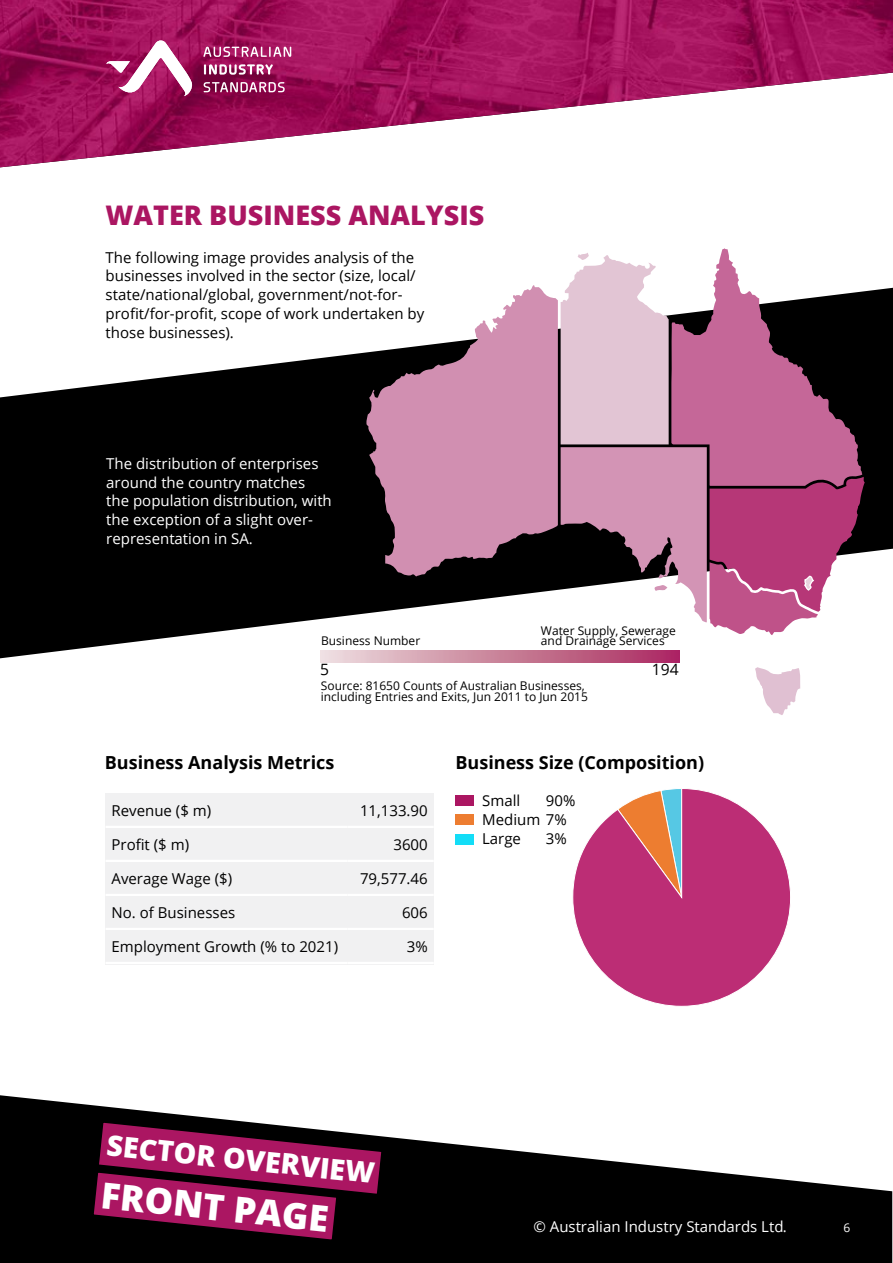
<style>
.page{position:relative;width:893px;height:1263px;background:#fff}
.page>*{position:absolute;margin:0;border:0;box-sizing:border-box;transform-origin:0 0}
.t1{font:800 36px "Open Sans";color:#fff}
.t2{font:800 28.5px "Open Sans";color:#fff}
.t3{font:800 27px "Open Sans";color:#ab1662}
.t4{font:700 18px "Open Sans";color:#000}
.t5{font:15.6px "Open Sans";color:#000}
.t6{font:15px/18.8px "Open Sans";color:#000}
.t7{font:15px/18.8px "Open Sans";color:#fff}
.t8{font:12px/10.5px "Open Sans";color:#000}
.t9{font:12px "Open Sans";color:#fff}
</style>
<div class="page">
<img style="left:0;top:0;width:893px;height:168px">
<svg style="left:106px;top:40px;width:87px;height:58px"></svg>
<svg style="left:203px;top:47px;width:88px;height:10px"></svg>
<svg style="left:204px;top:64px;width:69px;height:11px"></svg>
<svg style="left:204px;top:82px;width:81px;height:10px"></svg>
<svg style="left:0;top:1095px;width:892px;height:168px;fill:#000"></svg>
<svg style="left:0;top:288px;width:893px;height:370px;fill:#000"></svg>
<div style="left:106px;top:793px;width:328px;height:171px;background:#f1f1f2"></div>
<hr style="left:106px;top:826px;width:241px;height:2px;background:#fff">
<hr style="left:347px;top:826px;width:87px;height:2px;background:#fff">
<hr style="left:106px;top:860px;width:241px;height:2px;background:#fff">
<hr style="left:347px;top:860px;width:87px;height:2px;background:#fff">
<hr style="left:106px;top:894px;width:241px;height:2px;background:#fff">
<hr style="left:347px;top:894px;width:87px;height:2px;background:#fff">
<hr style="left:106px;top:928px;width:241px;height:2px;background:#fff">
<hr style="left:347px;top:928px;width:87px;height:2px;background:#fff">
<hr style="left:106px;top:962px;width:241px;height:2px;background:#fff">
<hr style="left:347px;top:962px;width:87px;height:2px;background:#fff">
<svg style="left:572px;top:788px;width:219px;height:219px"></svg>
<div style="left:455px;top:796px;width:18px;height:10px;background:#ab1662"></div>
<div style="left:455px;top:815px;width:18px;height:10px;background:#ed7d31"></div>
<div style="left:455px;top:834px;width:18px;height:10px;background:#13ddf7"></div>
<svg style="left:755px;top:667px;width:46px;height:48px"></svg>
<svg style="left:366px;top:285px;width:192px;height:291px;fill:#d18fb1"></svg>
<svg style="left:561px;top:253px;width:304px;height:382px"></svg>
<img style="left:320px;top:650px;width:360px;height:12px">
<svg style="left:91px;top:1120px;width:293px;height:122px"></svg>
<h3 class="t3" style="left:106px;top:194px;width:380px">WATER BUSINESS ANALYSIS</h3>
<p class="t6" style="left:106px;top:247px;width:320px">The following image provides analysis of the businesses involved in the sector (size, local/ state/national/global, government/not-for&shy;profit/for-profit, scope of work undertaken by those businesses).</p>
<p class="t7" style="left:106px;top:454px;width:227px">The distribution of enterprises around the country matches<br>the population distribution, with the exception of a slight over&shy;representation in SA.</p>
<p class="t8" style="left:321px;top:635px;width:101px">Business Number</p>
<p class="t8" style="left:541px;top:625px;width:136px">Water Supply, Sewerage and Drainage Services</p>
<p class="t5" style="left:320px;top:659px;width:10px">5</p>
<p class="t5" style="left:652px;top:659px;width:28px">194</p>
<p class="t8" style="left:321px;top:680px;width:269px">Source: 81650 Counts of Australian Businesses, including Entries and Exits, Jun 2011 to Jun 2015</p>
<p class="t4" style="left:105px;top:750px;width:231px">Business Analysis Metrics</p>
<p class="t4" style="left:455px;top:750px;width:250px">Business Size (Composition)</p>
<p class="t6" style="left:482px;top:791px;width:86px">Small<br>Medium 7%<br>Large</p>
<p class="t6" style="left:546px;top:791px;width:31px">90%</p>
<p class="t6" style="left:546px;top:829px;width:22px">3%</p>
<p class="t6" style="left:112px;top:800px;width:101px">Revenue ($ m)</p>
<p class="t6" style="left:360px;top:800px;width:69px">11,133.90</p>
<p class="t6" style="left:112px;top:834px;width:79px">Profit ($ m)</p>
<p class="t6" style="left:393px;top:834px;width:36px">3600</p>
<p class="t6" style="left:112px;top:868px;width:122px">Average Wage ($)</p>
<p class="t6" style="left:360px;top:868px;width:69px">79,577.46</p>
<p class="t6" style="left:112px;top:902px;width:125px">No. of Businesses</p>
<p class="t6" style="left:402px;top:902px;width:27px">606</p>
<p class="t6" style="left:112px;top:936px;width:228px">Employment Growth (% to 2021)</p>
<p class="t6" style="left:407px;top:936px;width:22px">3%</p>
<h2 class="t2" style="left:109px;top:1123px;width:271px;rotate:6deg">SECTOR OVERVIEW</h2>
<h1 class="t1" style="left:104px;top:1167px;width:230px;rotate:6deg">FRONT PAGE</h1>
<p class="t7" style="left:533px;top:1217px;width:255px">© Australian Industry Standards Ltd.</p>
<p class="t9" style="left:843px;top:1219px;width:8px">6</p>
</div>
